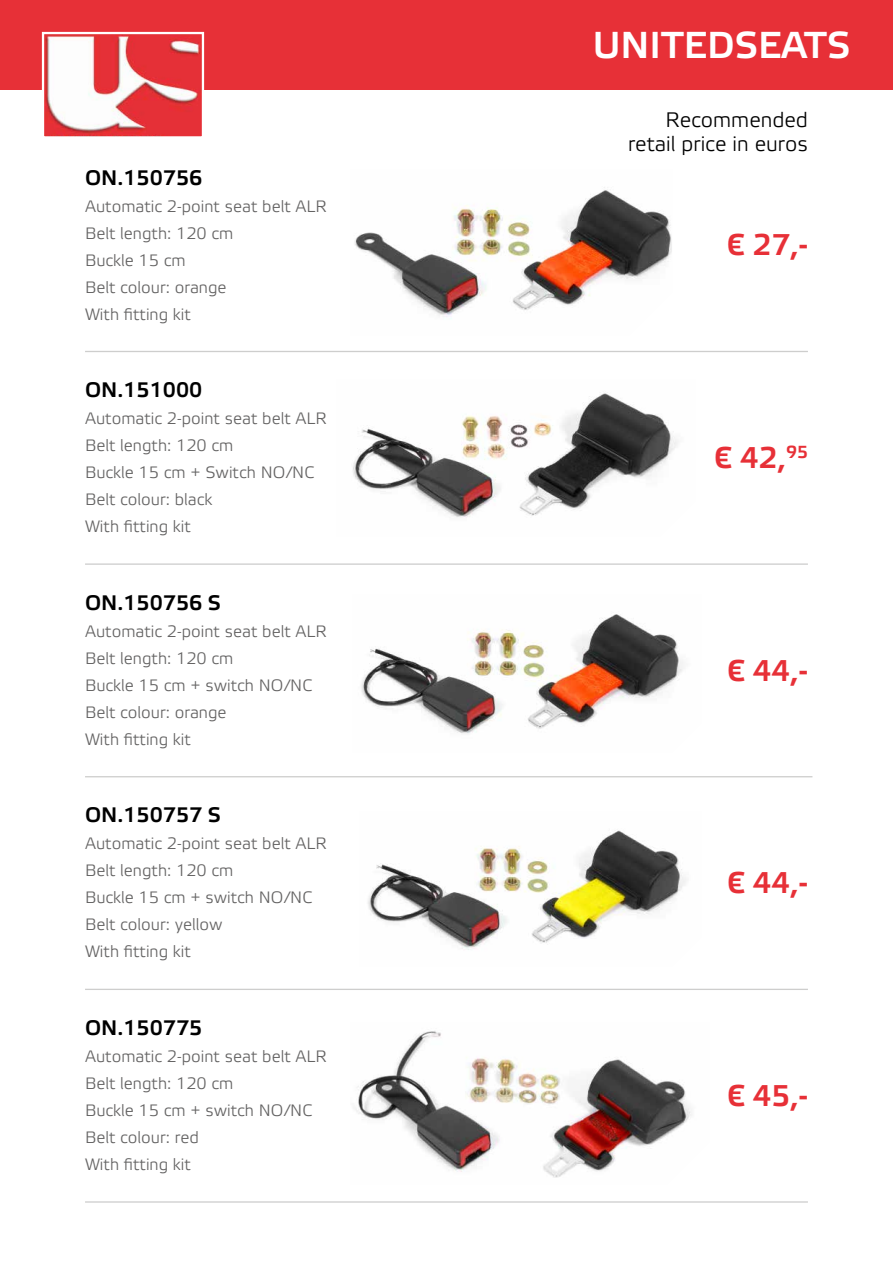
<style>
.page{position:relative;width:893px;height:1263px;background:#fff}
.page>*{position:absolute;margin:0;border:0;box-sizing:border-box;transform-origin:0 0}
.t1{font:700 37.5px "Elektra Light Pro";color:#fff}
.t2{font:700 30px "Elektra Light Pro";color:#e73037}
.t3{font:700 21px "Elektra Light Pro";color:#000}
.t4{font:21px/24px "Elektra Light Pro";color:#000;text-align:right}
.t5{font:16.5px/27px "Elektra Light Pro";color:#646363}
</style>
<div class="page">
<img style="left:354px;top:187px;width:318px;height:132px">
<hr style="left:85px;top:351px;width:723px;height:1px;background:#9d9d9c">
<hr style="left:85px;top:563px;width:723px;height:2px;background:#9d9d9c">
<hr style="left:85px;top:776px;width:727px;height:1px;background:#9d9d9c">
<hr style="left:85px;top:989px;width:723px;height:1px;background:#9d9d9c">
<hr style="left:85px;top:1201px;width:723px;height:2px;background:#9d9d9c">
<img style="left:353px;top:393px;width:325px;height:125px">
<img style="left:361px;top:614px;width:322px;height:120px">
<img style="left:368px;top:830px;width:318px;height:120px">
<img style="left:355px;top:1031px;width:337px;height:147px">
<div style="left:0;top:0;width:893px;height:89px;background:#e73037"></div>
<img style="left:45px;top:35px;width:156px;height:101px">
<div style="left:42px;top:32px;width:162px;height:107px;border:2px solid #fff"></div>
<p class="t3" style="left:85px;top:166px;width:119px">ON.150756</p>
<p class="t5" style="left:85px;top:193px;width:243px">Automatic 2-point seat belt ALR<br>Belt length: 120 cm<br>Buckle 15 cm<br>Belt colour: orange<br>With fitting kit</p>
<p class="t3" style="left:85px;top:378px;width:119px">ON.151000</p>
<p class="t5" style="left:85px;top:406px;width:243px">Automatic 2-point seat belt ALR<br>Belt length: 120 cm<br>Buckle 15 cm + Switch NO/NC<br>Belt colour: black<br>With fitting kit</p>
<p class="t3" style="left:85px;top:591px;width:137px">ON.150756 S</p>
<p class="t5" style="left:85px;top:618px;width:243px">Automatic 2-point seat belt ALR<br>Belt length: 120 cm<br>Buckle 15 cm + switch NO/NC<br>Belt colour: orange<br>With fitting kit</p>
<p class="t3" style="left:85px;top:804px;width:137px">ON.150757 S</p>
<p class="t5" style="left:85px;top:831px;width:243px">Automatic 2-point seat belt ALR<br>Belt length: 120 cm<br>Buckle 15 cm + switch NO/NC<br>Belt colour: yellow<br>With fitting kit</p>
<p class="t3" style="left:85px;top:1016px;width:119px">ON.150775</p>
<p class="t5" style="left:85px;top:1043px;width:243px">Automatic 2-point seat belt ALR<br>Belt length: 120 cm<br>Buckle 15 cm + switch NO/NC<br>Belt colour: red<br>With fitting kit</p>
<h1 class="t1" style="left:593px;top:25px;width:259px">UNITEDSEATS</h1>
<p class="t4" style="left:628px;top:109px;width:181px">Recommended retail price in euros</p>
<h2 class="t2" style="left:727px;top:229px;width:82px">€ 27,-</h2>
<h2 class="t2" style="left:714px;top:441px;width:95px">€ 42,<sup>95</sup></h2>
<h2 class="t2" style="left:727px;top:654px;width:82px">€ 44,-</h2>
<h2 class="t2" style="left:727px;top:866px;width:82px">€ 44,-</h2>
<h2 class="t2" style="left:727px;top:1079px;width:82px">€ 45,-</h2>
</div>
